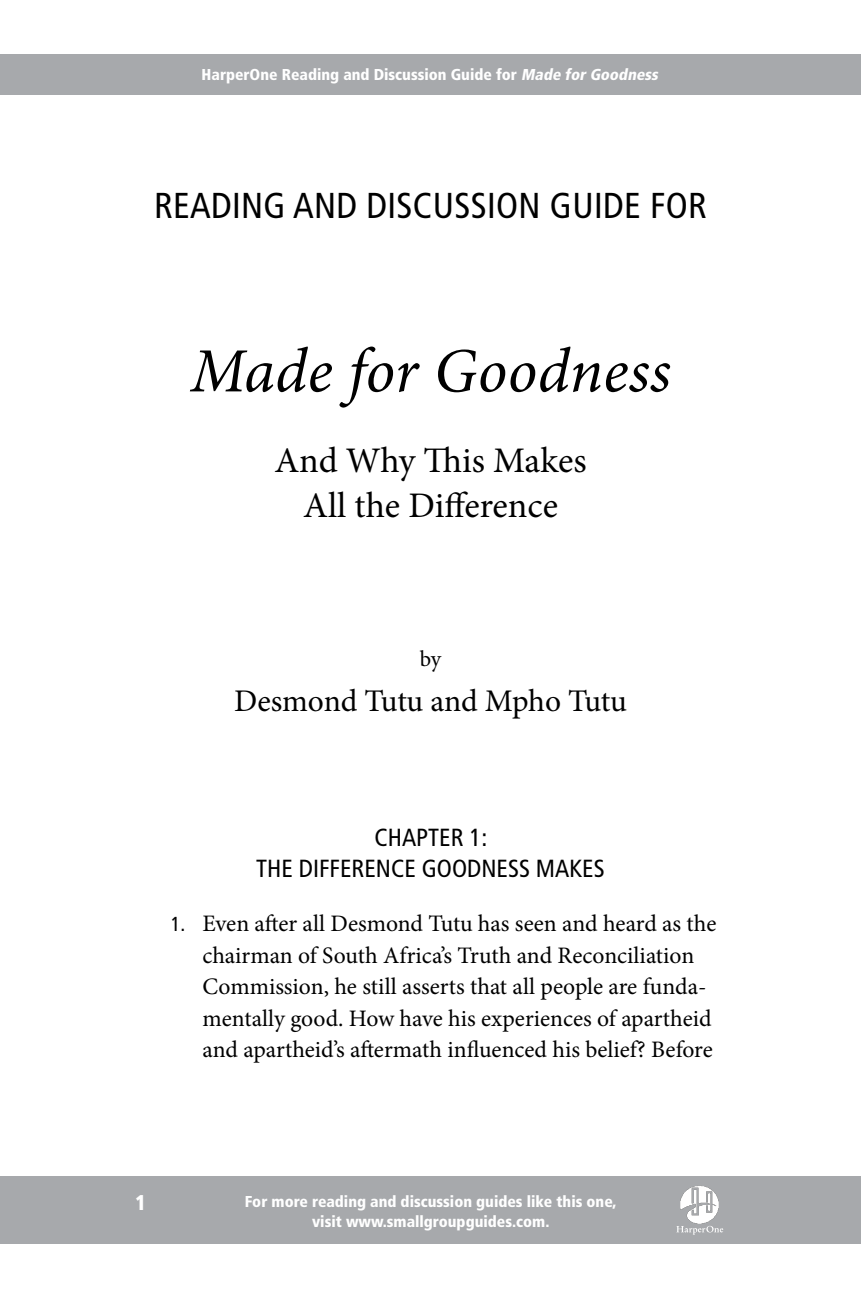
<style>
.page{position:relative;width:861px;height:1296px;background:#fff}
.page>*{position:absolute;margin:0;border:0;box-sizing:border-box;transform-origin:0 0}
.t1{font:italic 63px "Minion Pro";color:#000}
.t2{font:36px/45px "Minion Pro";color:#000;text-align:center}
.t3{font:condensed 36px "Frutiger";letter-spacing:.01em;color:#000}
.t4{font:31.5px "Minion Pro";letter-spacing:-.01em;color:#000}
.t5{font:condensed 24.75px/31.5px "Frutiger";color:#000;text-align:center}
.t6{font:23.62px/31.5px "Minion Pro";color:#000}
.t7{font:22.5px "Minion Pro";color:#000}
.t8{font:900 condensed 21.38px "Frutiger";color:#fff}
.t9{font:900 condensed 15.75px/20.2px "Frutiger";color:#fff;text-align:center}
.s1{font-style:italic}
.s2{font-family:"Frutiger";font-stretch:condensed;font-size:20.25px}
</style>
<div class="page">
<div style="left:0;top:54px;width:861px;height:40px;background:#a7a9ac"></div>
<div style="left:0;top:1176px;width:861px;height:67px;background:#a7a9ac"></div>
<svg style="left:676px;top:1226px;width:47px;height:9px"></svg>
<img style="left:680px;top:1186px;width:39px;height:38px">
<p class="t9" style="left:202px;top:64px;width:461px">HarperOne Reading and Discussion Guide for <span class="s1">Made forGoodness</span></p>
<h2 class="t3" style="left:154px;top:185px;width:554px">READING AND DISCUSSION GUIDE FOR</h2>
<h1 class="t1" style="left:190px;top:328px;width:482px">Made for Goodness</h1>
<h2 class="t2" style="left:274px;top:439px;width:314px">And Why This Makes<br>All the Difference</h2>
<p class="t7" style="left:420px;top:644px;width:23px">by</p>
<h3 class="t4" style="left:234px;top:680px;width:394px">Desmond Tutu and Mpho Tutu</h3>
<p class="t5" style="left:256px;top:822px;width:350px">CHAPTER 1:<br>THE DIFFERENCE GOODNESS MAKES</p>
<p class="t6" style="left:202px;top:908px;width:515px;text-indent:-32px"><span class="s2">1.</span> Even after all Desmond Tutu has seen and heard as the chairman of South Africa’s Truth and Reconciliation Commission, he still asserts that all people are funda&shy;mentally good. How have his experiences of apartheid and apartheid’s aftermath influenced his belief? Before</p>
<p class="t8" style="left:135px;top:1189px;width:13px">1</p>
<p class="t9" style="left:245px;top:1191px;width:373px">For more reading and discussion guides like this one, visit www.smallgroupguides.com.</p>
</div>
